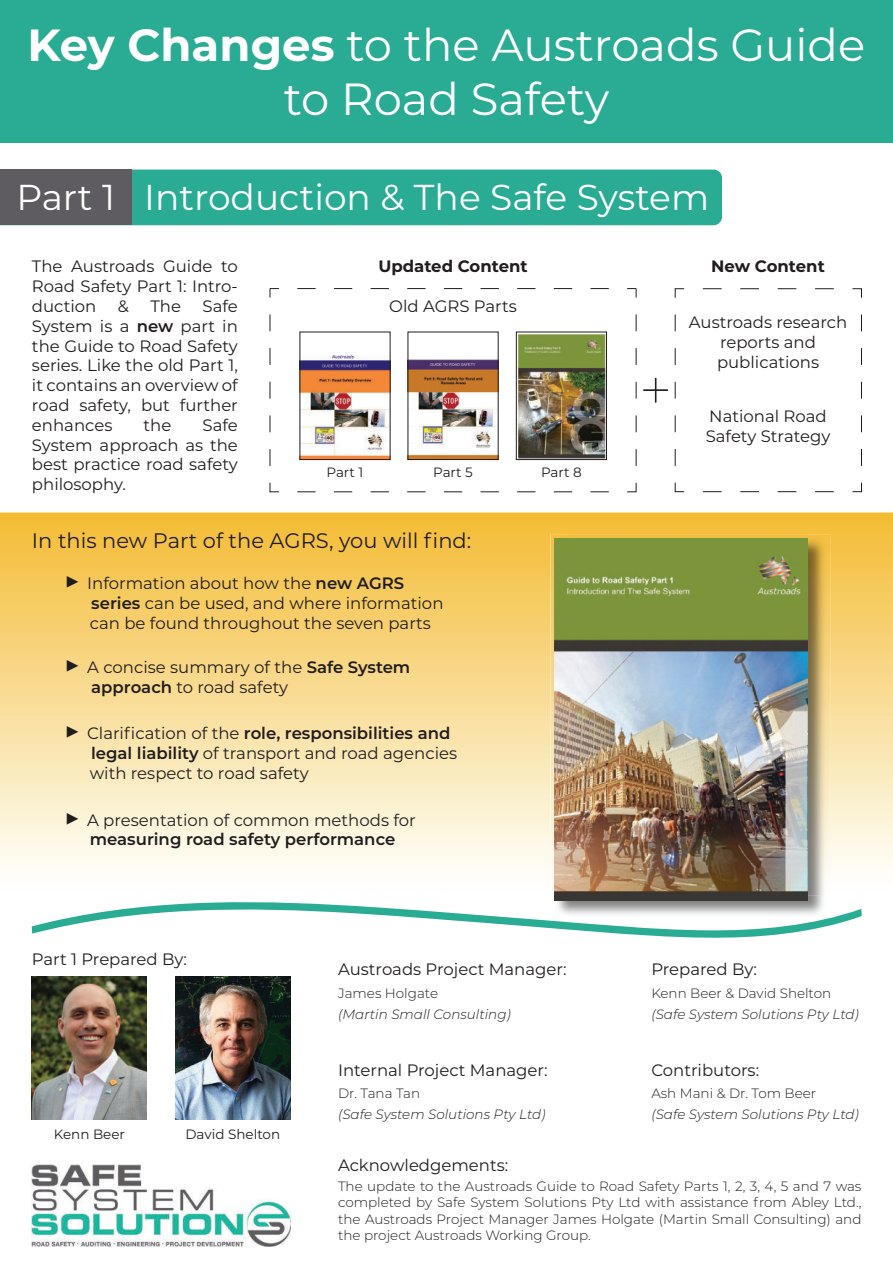
<style>
.page{position:relative;width:893px;height:1263px;background:#fff}
.page>*{position:absolute;margin:0;border:0;box-sizing:border-box;transform-origin:0 0}
.t1{font:45px/54px "Montserrat";color:#fff;text-align:center}
.t2{font:36px "Montserrat";color:#fff}
.t3{font:21px "Montserrat";color:#211d1e}
.t4{font:16.5px/19.8px "Montserrat";color:#211d1e}
.t5{font:700 16.5px "Montserrat";color:#211d1e}
.t6{font:300 13.5px/16.2px "Montserrat";color:#211d1e;text-align:justify}
.t7{font:italic 300 13.5px "Montserrat";color:#211d1e}
.t8{font:13.5px "Montserrat";color:#211d1e}
.s1{font-weight:700}
.s2{font-weight:600}
.s3{font-size:27px}
</style>
<div class="page">
<img style="left:302px;top:354px;width:86px;height:104px">
<svg style="left:0;top:512px;width:893px;height:357px;background:#f8da90"></svg>
<img style="left:551px;top:534px;width:279px;height:367px">
<img style="left:554px;top:538px;width:254px;height:362px">
<div style="left:0;top:0;width:893px;height:143px;background:#29ac93"></div>
<div style="left:131px;top:170px;width:591px;height:55px;background:#29ac93"></div>
<svg style="left:852px;top:482px;width:10px;height:10px"></svg>
<svg style="left:702px;top:491px;width:132px;height:1px"></svg>
<svg style="left:674px;top:482px;width:11px;height:10px"></svg>
<svg style="left:675px;top:314px;width:1px;height:152px"></svg>
<svg style="left:674px;top:288px;width:11px;height:10px"></svg>
<svg style="left:703px;top:288px;width:131px;height:1px"></svg>
<svg style="left:852px;top:288px;width:10px;height:10px"></svg>
<svg style="left:861px;top:314px;width:1px;height:152px"></svg>
<svg style="left:655px;top:378px;width:1px;height:24px"></svg>
<hr style="left:643px;top:389px;width:25px;height:2px;background:#211d1e">
<svg style="left:31px;top:901px;width:831px;height:37px"></svg>
<img style="left:32px;top:976px;width:115px;height:144px">
<img style="left:175px;top:976px;width:115px;height:144px">
<img style="left:32px;top:1164px;width:258px;height:83px">
<div style="left:0;top:170px;width:131px;height:55px;background:#5e5c60"></div>
<img style="left:410px;top:359px;width:86px;height:99px">
<img style="left:518px;top:334px;width:87px;height:124px">
<div style="left:516px;top:332px;width:91px;height:128px;border:1px solid #211d1e"></div>
<svg style="left:636px;top:314px;width:1px;height:152px"></svg>
<svg style="left:627px;top:482px;width:10px;height:11px"></svg>
<svg style="left:297px;top:491px;width:312px;height:1px"></svg>
<svg style="left:269px;top:482px;width:10px;height:11px"></svg>
<svg style="left:270px;top:314px;width:1px;height:152px"></svg>
<svg style="left:270px;top:288px;width:9px;height:10px"></svg>
<svg style="left:297px;top:288px;width:312px;height:1px"></svg>
<svg style="left:627px;top:288px;width:10px;height:10px"></svg>
<h1 class="t1" style="left:28px;top:21px;width:839px"><span class="s1">Key Changes</span> to the Austroads Guide to Road Safety</h1>
<h2 class="t2" style="left:16px;top:183px;width:694px">Part 1 Introduction &amp; The Safe System</h2>
<p class="t4" style="left:32px;top:258px;width:207px;text-align:justify">The Austroads Guide to Road Safety Part 1: Intro&shy;duction</p>
<p class="t4" style="left:32px;top:298px;width:207px;text-align:justify;text-indent:171px">Safe System is a <span class="s2">new</span> part in the Guide to Road Safety series. Like the old Part 1, it contains an overview of road safety, but further enhances</p>
<p class="t4" style="left:118px;top:298px;width:13px">&amp;</p>
<p class="t4" style="left:150px;top:298px;width:32px">The</p>
<p class="t4" style="left:32px;top:416px;width:207px;text-align:justify;text-indent:171px">Safe System approach as the best practice road safety philosophy.</p>
<p class="t4" style="left:144px;top:416px;width:29px">the</p>
<p class="t5" style="left:378px;top:260px;width:151px">Updated Content</p>
<p class="t5" style="left:711px;top:260px;width:115px">New Content</p>
<p class="t4" style="left:389px;top:298px;width:129px">Old AGRS Parts</p>
<p class="t8" style="left:327px;top:467px;width:38px">Part 1</p>
<p class="t8" style="left:433px;top:467px;width:41px">Part 5</p>
<p class="t8" style="left:541px;top:466px;width:42px">Part 8</p>
<p class="t4" style="left:689px;top:314px;width:160px;text-align:center">Austroads research reports and publications</p>
<p class="t4" style="left:706px;top:408px;width:126px">National Road<br>Safety Strategy</p>
<p class="t3" style="left:32px;top:532px;width:441px">In this new Part of the AGRS, you will find:</p>
<p class="t4" style="left:90px;top:575px;width:355px;text-indent:-26px"><span class="s3">▶</span> Information about how the <span class="s2">new AGRS series</span> can be used, and where information can be found throughout the seven parts</p>
<p class="t4" style="left:91px;top:659px;width:321px;text-indent:-27px"><span class="s3">▶</span> A concise summary of the <span class="s2">Safe System approach</span> to road safety</p>
<p class="t4" style="left:90px;top:725px;width:369px;text-indent:-26px"><span class="s3">▶</span> Clarification of the <span class="s2">role, responsibilities and legal liability</span> of transport and road agencies with respect to road safety</p>
<p class="t4" style="left:64px;top:811px;width:353px;text-align:center"><span class="s3">▶</span> A presentation of common methods for <span class="s2">measuring road safety performance</span></p>
<p class="t4" style="left:32px;top:950px;width:157px">Part 1 Prepared By:</p>
<p class="t8" style="left:54px;top:1129px;width:73px">Kenn Beer</p>
<p class="t8" style="left:185px;top:1129px;width:96px">David Shelton</p>
<p class="t4" style="left:338px;top:960px;width:230px">Austroads Project Manager:</p>
<p class="t6" style="left:338px;top:986px;width:101px">James Holgate</p>
<p class="t7" style="left:338px;top:1009px;width:174px">(Martin Small Consulting)</p>
<p class="t4" style="left:338px;top:1061px;width:211px">Internal Project Manager:</p>
<p class="t6" style="left:338px;top:1086px;width:84px">Dr. Tana Tan</p>
<p class="t7" style="left:338px;top:1109px;width:209px">(Safe System Solutions Pty Ltd)</p>
<p class="t4" style="left:651px;top:960px;width:107px">Prepared By:</p>
<p class="t6" style="left:651px;top:986px;width:181px">Kenn Beer &amp; David Shelton</p>
<p class="t7" style="left:651px;top:1009px;width:209px">(Safe System Solutions Pty Ltd)</p>
<p class="t4" style="left:651px;top:1061px;width:109px">Contributors:</p>
<p class="t6" style="left:651px;top:1086px;width:166px">Ash Mani &amp; Dr. Tom Beer</p>
<p class="t7" style="left:651px;top:1109px;width:209px">(Safe System Solutions Pty Ltd)</p>
<p class="t4" style="left:338px;top:1156px;width:172px">Acknowledgements:</p>
<p class="t6" style="left:338px;top:1179px;width:525px">The update to the Austroads Guide to Road Safety Parts 1, 2, 3, 4, 5 and 7 was completed by Safe System Solutions Pty Ltd with assistance from Abley Ltd., the Austroads Project Manager James Holgate (Martin Small Consulting) and the project Austroads Working Group.</p>
</div>
